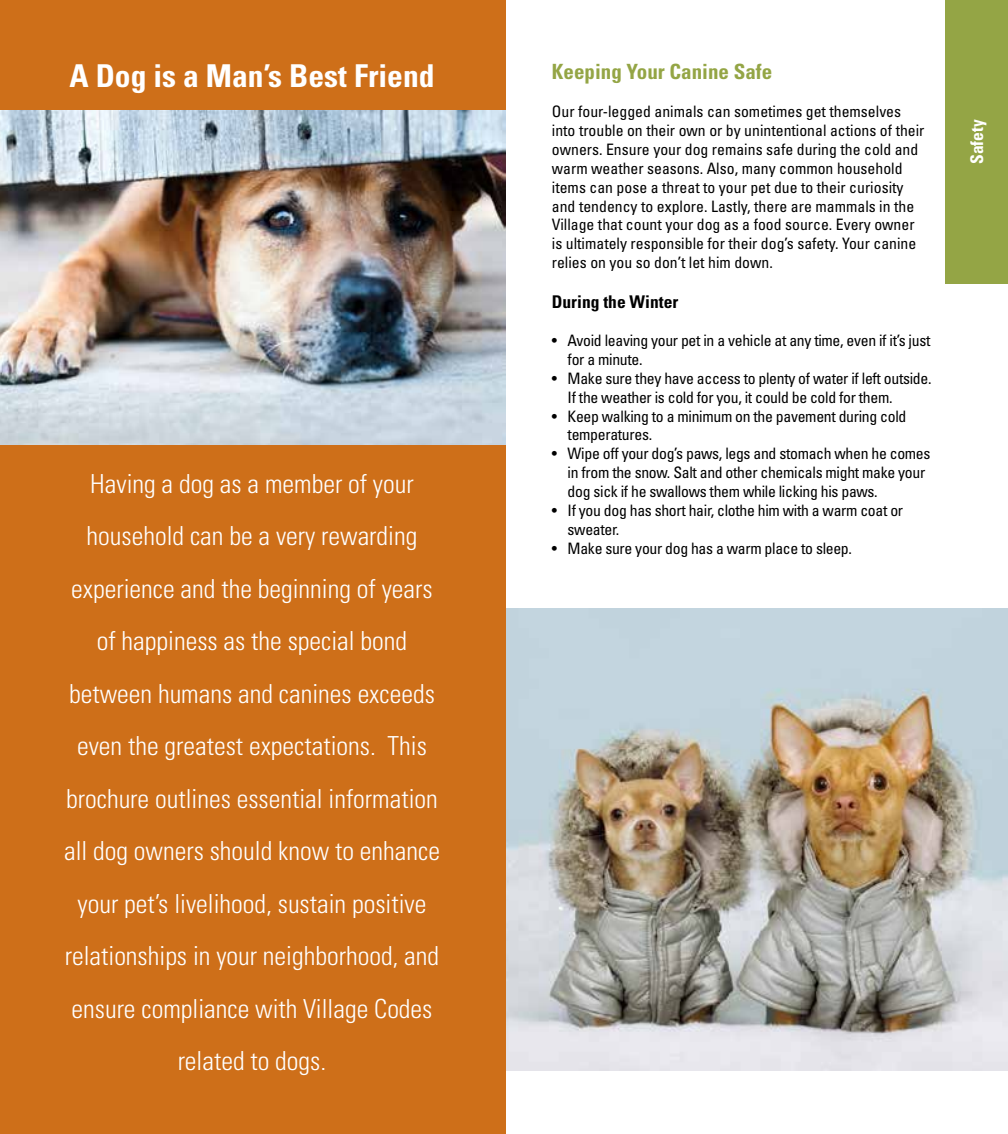
<style>
.page{position:relative;width:1008px;height:1134px;background:#fff}
.page>*{position:absolute;margin:0;border:0;box-sizing:border-box;transform-origin:0 0}
.t1{font:700 condensed 31.5px "Univers";color:#fff}
.t2{font:300 condensed 26.25px/52.5px "Univers";color:#fff;text-align:center}
.t3{font:700 condensed 21px "Univers";color:#94a545}
.t4{font:700 condensed 17.5px "Univers";color:#000}
.t5{font:700 condensed 17.5px "Univers";color:#fff}
.t6{font:condensed 15.75px/18.9px "Univers";letter-spacing:-.02em;color:#000}
.t7{font:condensed 15.75px/18.9px "Univers";color:#000}
</style>
<div class="page">
<img style="left:506px;top:609px;width:502px;height:462px">
<div style="left:0;top:0;width:506px;height:1134px;background:#ce6f19"></div>
<img style="left:0;top:110px;width:506px;height:334px">
<div style="left:945px;top:0;width:63px;height:284px;background:#94a545"></div>
<h1 class="t1" style="left:69px;top:57px;width:367px">A Dog is a Man’s Best Friend</h1>
<p class="t2" style="left:64px;top:457px;width:378px">Having a dog as a member of your household can be a very rewarding experience and the beginning of years of happiness as the special bond between humans and canines exceeds even the greatest expectations. This brochure outlines essential information all dog owners should know to enhance your pet’s livelihood, sustain positive relationships in your neighborhood, and ensure compliance with Village Codes related to dogs.</p>
<h3 class="t3" style="left:552px;top:59px;width:222px">Keeping Your Canine Safe</h3>
<p class="t7" style="left:552px;top:102px;width:374px">Our four-legged animals can sometimes get themselves into trouble on their own or by unintentional actions of their owners. Ensure your dog remains safe during the cold and warm weather seasons. Also, many common household items can pose a threat to your pet due to their curiosity and tendency to explore. Lastly, there are mammals in the Village that count your dog as a food source. Every owner is ultimately responsible for their dog’s safety. Your canine relies on you so don’t let him down.</p>
<p class="t4" style="left:552px;top:291px;width:128px">During the Winter</p>
<p class="t6" style="left:568px;top:330px;width:364px;text-indent:-16px">• Avoid leaving your pet in a vehicle at any time, even if it’s just for a minute.</p>
<p class="t6" style="left:568px;top:368px;width:365px;text-indent:-16px">• Make sure they have access to plenty of water if left outside.<br>If the weather is cold for you, it could be cold for them.</p>
<p class="t6" style="left:568px;top:406px;width:340px;text-indent:-16px">• Keep walking to a minimum on the pavement during cold temperatures.</p>
<p class="t6" style="left:568px;top:444px;width:364px;text-indent:-16px">• Wipe off your dog’s paws, legs and stomach when he comes in from the snow. Salt and other chemicals might make your dog sick if he swallows them while licking his paws.</p>
<p class="t6" style="left:568px;top:501px;width:337px;text-indent:-16px">• If you dog has short hair, clothe him with a warm coat or sweater.</p>
<p class="t6" style="left:552px;top:538px;width:302px">• Make sure your dog has a warm place to sleep.</p>
<p class="t5" style="left:966px;top:164px;width:46px;rotate:-90deg">Safety</p>
</div>
